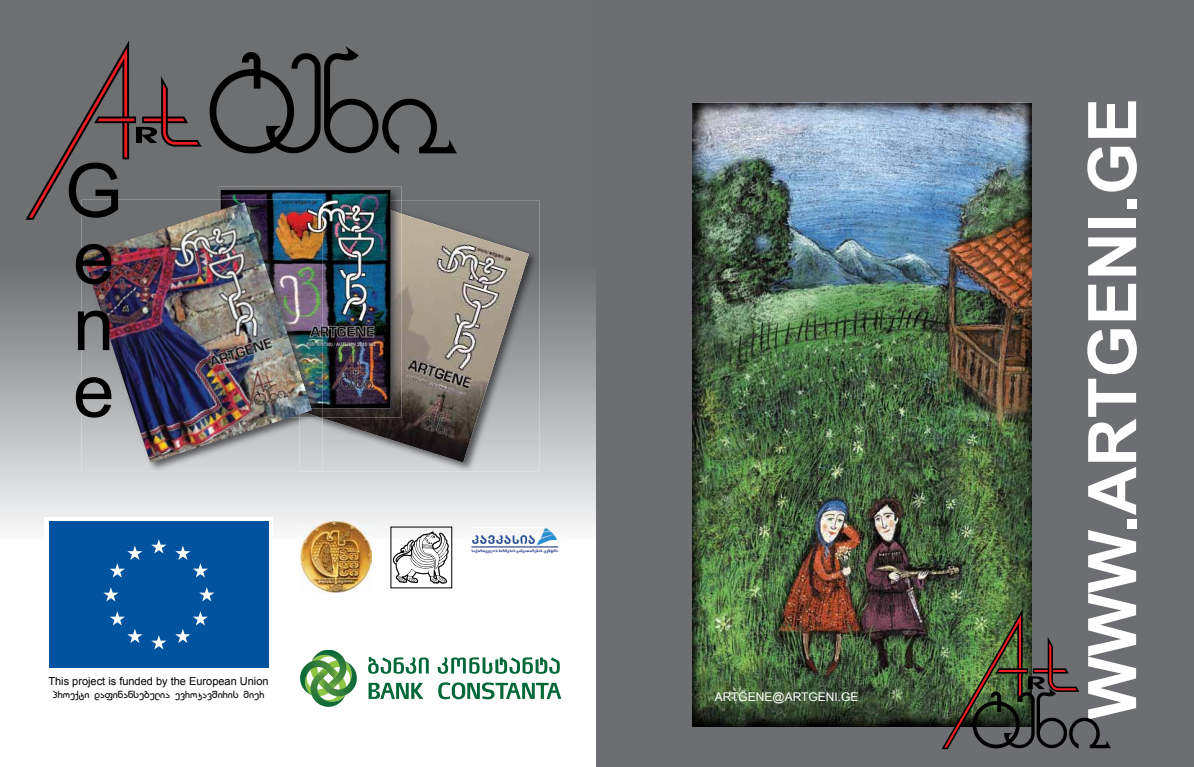
<style>
.page{position:relative;width:1194px;height:767px;background:#fff}
.page>*{position:absolute;margin:0;border:0;box-sizing:border-box;transform-origin:0 0}
.t1{font:700 67px "Arial";color:#fff}
.t2{font:12px "Arial";color:#fff}
.t3{font:11px "Arial";color:#000}
.t4{font:11px "Bauhaus Georgian Thin A";color:#000}
</style>
<div class="page">
<div style="left:596px;top:0;width:597px;height:767px;background:#6d6e71"></div>
<img style="left:692px;top:103px;width:339px;height:623px">
<svg style="left:0;top:0;width:596px;height:539px;background:#96989a"></svg>
<div style="left:45px;top:517px;width:228px;height:155px;background:#fff"></div>
<div style="left:49px;top:522px;width:220px;height:146px;background:#00539f"></div>
<svg style="left:151px;top:539px;width:15px;height:14px"></svg>
<svg style="left:110px;top:545px;width:32px;height:32px"></svg>
<svg style="left:103px;top:587px;width:15px;height:14px"></svg>
<svg style="left:110px;top:611px;width:32px;height:32px"></svg>
<svg style="left:151px;top:635px;width:15px;height:14px"></svg>
<svg style="left:175px;top:611px;width:33px;height:32px"></svg>
<svg style="left:199px;top:587px;width:15px;height:14px"></svg>
<svg style="left:175px;top:545px;width:33px;height:32px"></svg>
<svg style="left:941px;top:609px;width:169px;height:140px"></svg>
<img style="left:462px;top:528px;width:106px;height:26px">
<svg style="left:393px;top:531px;width:56px;height:53px"></svg>
<img style="left:300px;top:521px;width:71px;height:71px">
<svg style="left:437px;top:657px;width:123px;height:17px"></svg>
<svg style="left:368px;top:657px;width:61px;height:17px"></svg>
<svg style="left:368px;top:683px;width:55px;height:16px"></svg>
<svg style="left:438px;top:682px;width:123px;height:17px"></svg>
<svg style="left:300px;top:650px;width:57px;height:57px"></svg>
<img style="left:82px;top:200px;width:457px;height:272px">
<img style="left:323px;top:214px;width:206px;height:248px">
<img style="left:219px;top:187px;width:182px;height:13px">
<img style="left:391px;top:200px;width:10px;height:10px">
<img style="left:323px;top:210px;width:78px;height:208px">
<img style="left:220px;top:190px;width:171px;height:218px">
<img style="left:300px;top:408px;width:23px;height:63px">
<img style="left:312px;top:408px;width:9px;height:10px">
<img style="left:220px;top:200px;width:103px;height:208px">
<img style="left:83px;top:202px;width:229px;height:261px">
<svg style="left:210px;top:46px;width:247px;height:108px;background:#56585a"></svg>
<img style="left:26px;top:40px;width:175px;height:377px">
<p class="t3" style="left:48px;top:674px;width:222px">This project is funded by the European Union</p>
<p class="t4" style="left:53px;top:690px;width:213px">PROEQTI DAFINANSEBULIA EVROKAVSIRIS MIER</p>
<p class="t2" style="left:714px;top:689px;width:145px">ARTGENE@ARTGENI.GE</p>
<h1 class="t1" style="left:1068px;top:720px;width:623px;rotate:-90deg">WWW.ARTGENI.GE</h1>
</div>
